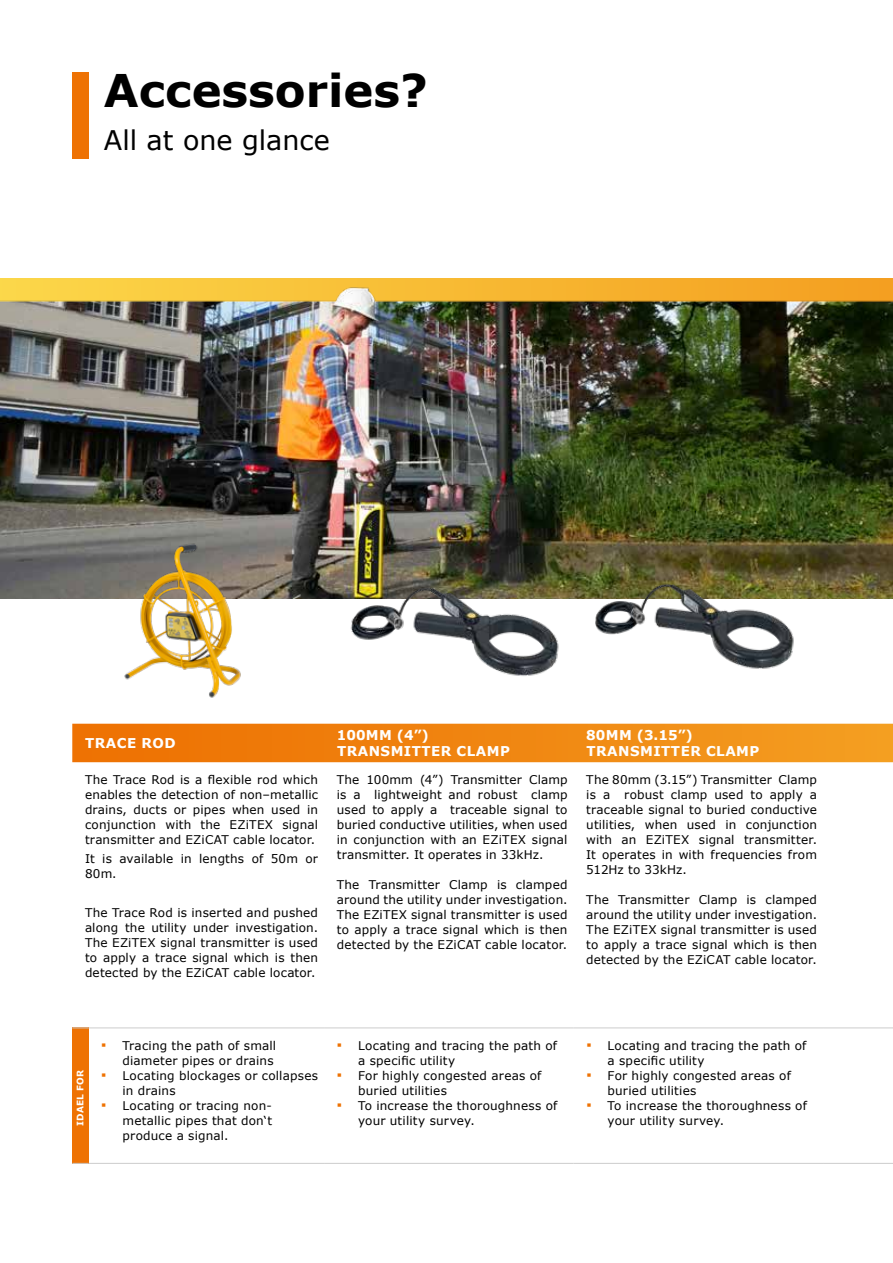
<style>
.page{position:relative;width:893px;height:1263px;background:#fff}
.page>*{position:absolute;margin:0;border:0;box-sizing:border-box;transform-origin:0 0}
.t1{font:700 45px "Verdana";color:#000}
.t2{font:27px "Verdana";color:#000}
.t3{font:700 13.5px/16.2px "Verdana";letter-spacing:.035em;color:#fff}
.t4{font:12px/15px "Verdana";letter-spacing:.015em;color:#000}
.t5{font:700 9px "Verdana";letter-spacing:.025em;color:#fff}
.s1{font-weight:700;font-size:15px;color:#ee7203}
</style>
<div class="page">
<img style="left:0;top:278px;width:893px;height:321px">
<img style="left:120px;top:535px;width:136px;height:163px">
<img style="left:344px;top:540px;width:220px;height:136px">
<img style="left:583px;top:536px;width:216px;height:133px">
<div style="left:72px;top:72px;width:17px;height:86px;background:#ee7203"></div>
<svg style="left:72px;top:724px;width:821px;height:38px;background:#f08611"></svg>
<div style="left:72px;top:1028px;width:16px;height:135px;background:#ee7203"></div>
<svg style="left:72px;top:1028px;width:16px;height:1px"></svg>
<hr style="left:88px;top:1028px;width:236px;height:1px;background:#ccc">
<hr style="left:324px;top:1028px;width:250px;height:1px;background:#ccc">
<hr style="left:574px;top:1028px;width:249px;height:1px;background:#ccc">
<hr style="left:823px;top:1028px;width:70px;height:1px;background:#ccc">
<svg style="left:72px;top:1163px;width:16px;height:1px"></svg>
<hr style="left:88px;top:1163px;width:236px;height:1px;background:#ccc">
<hr style="left:324px;top:1163px;width:250px;height:1px;background:#ccc">
<hr style="left:574px;top:1163px;width:249px;height:1px;background:#ccc">
<hr style="left:823px;top:1163px;width:70px;height:1px;background:#ccc">
<h1 class="t1" style="left:104px;top:58px;width:326px">Accessories?</h1>
<h2 class="t2" style="left:104px;top:121px;width:227px">All at one glance</h2>
<p class="t3" style="left:85px;top:735px;width:92px">TRACE ROD</p>
<p class="t3" style="left:337px;top:727px;width:175px">100MM (4”)<br>TRANSMITTER CLAMP</p>
<p class="t3" style="left:586px;top:727px;width:175px">80MM (3.15”)<br>TRANSMITTER CLAMP</p>
<p class="t4" style="left:85px;top:772px;width:235px;text-align:justify">The Trace Rod is a flexible rod which enables the detection of non–metallic drains, ducts or pipes when used in conjunction with the EZiTEX signal transmitter and EZiCAT cable locator.</p>
<p class="t4" style="left:85px;top:851px;width:235px">It is available in lengths of 50m or<br>80m.</p>
<p class="t4" style="left:85px;top:905px;width:235px;text-align:justify">The Trace Rod is inserted and pushed along the utility under investigation.<br>The EZiTEX signal transmitter is used to apply a trace signal which is then detected by the EZiCAT cable locator.</p>
<p class="t4" style="left:337px;top:772px;width:232px;text-align:justify">The 100mm (4”) Transmitter Clamp is a lightweight and robust clamp used to apply a traceable signal to buried conductive utilities, when used in conjunction with an EZiTEX signal transmitter. It operates in 33kHz.</p>
<p class="t4" style="left:337px;top:877px;width:232px;text-align:justify">The Transmitter Clamp is clamped around the utility under investigation.<br>The EZiTEX signal transmitter is used to apply a trace signal which is then detected by the EZiCAT cable locator.</p>
<p class="t4" style="left:586px;top:772px;width:232px;text-align:justify">The 80mm (3.15”) Transmitter Clamp is a robust clamp used to apply a traceable signal to buried conductive utilities, when used in conjunction with an EZiTEX signal transmitter.<br>It operates in with frequencies from 512Hz to 33kHz.</p>
<p class="t4" style="left:586px;top:892px;width:232px;text-align:justify">The Transmitter Clamp is clamped around the utility under investigation.<br>The EZiTEX signal transmitter is used to apply a trace signal which is then detected by the EZiCAT cable locator.</p>
<p class="t5" style="left:74px;top:1126px;width:58px;rotate:-90deg">IDAEL FOR</p>
<p class="t4" style="left:101px;top:1038px;width:176px;text-align:right"><span class="s1">▪</span> Tracing the path of small diameter pipes or drains</p>
<p class="t4" style="left:122px;top:1068px;width:197px;text-indent:-21px"><span class="s1">▪</span> Locating blockages or collapses in drains</p>
<p class="t4" style="left:122px;top:1098px;width:151px;text-align:justify;text-indent:-21px"><span class="s1">▪</span> Locating or tracing non&shy;metallic pipes that don‘t produce a signal.</p>
<p class="t4" style="left:358px;top:1038px;width:200px;text-indent:-21px"><span class="s1">▪</span> Locating and tracing the path of a specific utility</p>
<p class="t4" style="left:358px;top:1068px;width:185px;text-indent:-21px"><span class="s1">▪</span> For highly congested areas of buried utilities</p>
<p class="t4" style="left:358px;top:1098px;width:201px;text-indent:-21px"><span class="s1">▪</span> To increase the thoroughness of your utility survey.</p>
<p class="t4" style="left:608px;top:1038px;width:200px;text-indent:-21px"><span class="s1">▪</span> Locating and tracing the path of a specific utility</p>
<p class="t4" style="left:608px;top:1068px;width:185px;text-indent:-21px"><span class="s1">▪</span> For highly congested areas of buried utilities</p>
<p class="t4" style="left:608px;top:1098px;width:201px;text-indent:-21px"><span class="s1">▪</span> To increase the thoroughness of your utility survey.</p>
</div>
